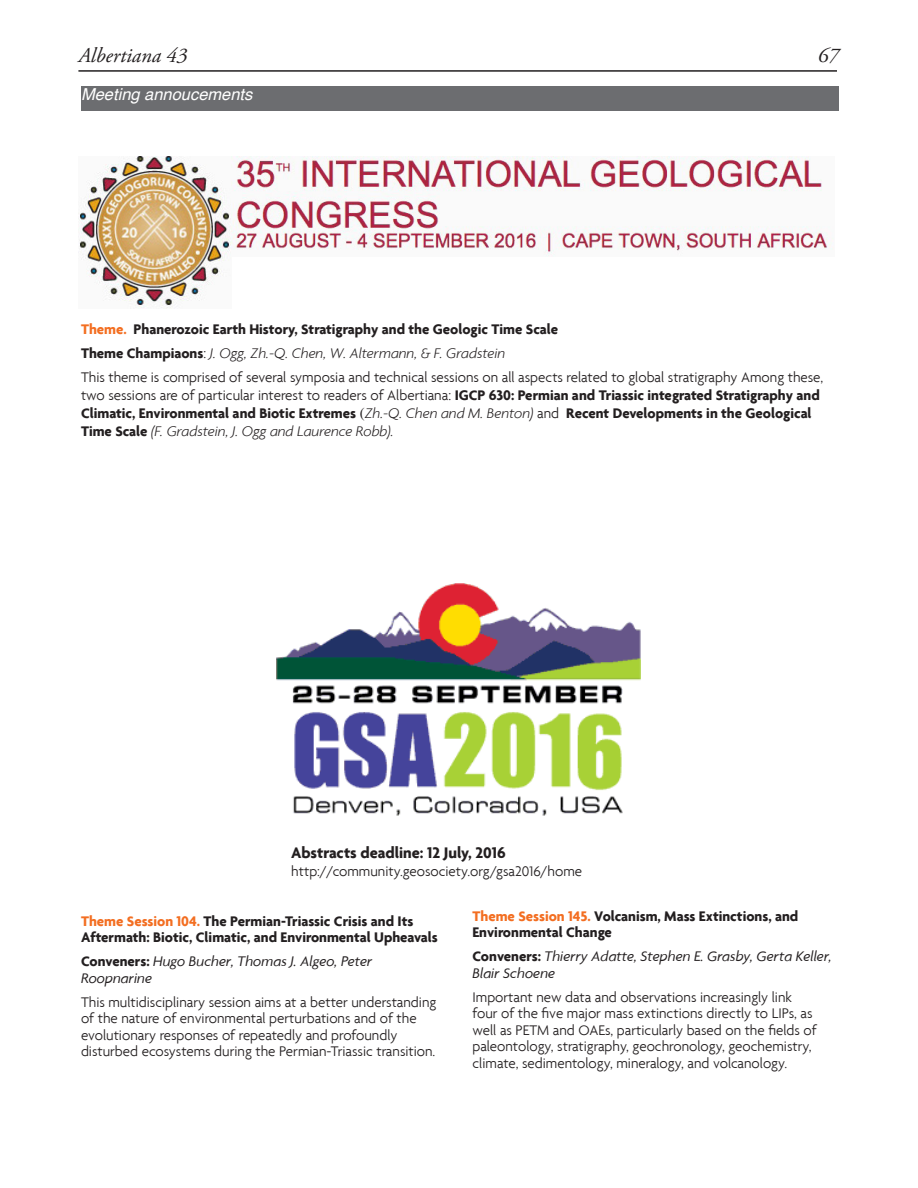
<style>
.page{position:relative;width:918px;height:1188px;background:#fff}
.page>*{position:absolute;margin:0;border:0;box-sizing:border-box;transform-origin:0 0}
.t1{font:italic 21px "Adobe Garamond Pro";color:#231f20}
.t2{font:700 16.5px "Agenda";color:#231f20}
.Abstract{font:italic 16.5px "Helvetica";color:#fff}
.t3{font:300 15px/16.5px "Agenda";color:#231f20}
.t4{font:700 15px/16.5px "Agenda";color:#231f20}
.t5{font:italic 15px/16.5px "Agenda";color:#231f20}
.t6{font:italic 300 15px "Agenda";color:#231f20}
.s1{color:#f36e21}
.s2{font-weight:700;font-style:normal}
.s3{font-style:normal}
.s4{font-weight:700}
.s5{font-family:"Times";font-weight:400}
.s6{font-style:italic}
</style>
<div class="page">
<hr style="left:78px;top:70px;width:759px;height:2px;background:#231f20">
<div style="left:81px;top:86px;width:757px;height:25px;background:#6c6d70"></div>
<img style="left:276px;top:583px;width:365px;height:233px">
<img style="left:78px;top:157px;width:153px;height:152px">
<img style="left:231px;top:157px;width:601px;height:98px">
<h1 class="t1" style="left:78px;top:42px;width:110px">Albertiana 43</h1>
<h1 class="t1" style="left:818px;top:42px;width:22px">67</h1>
<p class="Abstract" style="left:81px;top:81px;width:173px">Meeting annoucements</p>
<p class="t4" style="left:81px;top:321px;width:479px"><span class="s1">Theme.</span> Phanerozoic Earth History, Stratigraphy and the Geologic Time Scale</p>
<p class="t6" style="left:81px;top:345px;width:426px"><span class="s2">Theme Champiaons</span><span class="s3">:</span> J. Ogg, Zh.-Q. Chen, W. Altermann, &amp; F. Gradstein</p>
<p class="t3" style="left:81px;top:368px;width:744px;line-height:18px">This theme is comprised of several symposia and technical sessions on all aspects related to global stratigraphy Among these, two sessions are of particular interest to readers of Albertiana: <span class="s4">IGCP 630: Permian and Triassic integrated Stratigraphy and Climatic, Environmental and Biotic Extremes</span> <span class="s5">(</span><span class="s6">Zh.-Q. Chen and M. Benton)</span> and <span class="s4">Recent Developments in the Geological Time Scale</span> <span class="s6">(F. Gradstein, J. Ogg and Laurence Robb).</span></p>
<p class="t2" style="left:291px;top:843px;width:216px">Abstracts deadline: 12 July, 2016</p>
<p class="t3" style="left:291px;top:863px;width:292px">http://community.geosociety.org/gsa2016/home</p>
<p class="t4" style="left:472px;top:907px;width:327px"><span class="s1">Theme Session 145.</span> Volcanism, Mass Extinctions, and<br>Environmental Change</p>
<p class="t5" style="left:472px;top:948px;width:361px"><span class="s2">Conveners:</span> Thierry Adatte, Stephen E. Grasby, Gerta Keller,<br>Blair Schoene</p>
<p class="t3" style="left:472px;top:988px;width:346px">Important new data and observations increasingly link four of the five major mass extinctions directly to LIPs, as well as PETM and OAEs, particularly based on the fields of paleontology, stratigraphy, geochronology, geochemistry, climate, sedimentology, mineralogy, and volcanology.</p>
<p class="t4" style="left:81px;top:912px;width:358px"><span class="s1">Theme Session 104.</span> The Permian-Triassic Crisis and Its<br>Aftermath: Biotic, Climatic, and Environmental Upheavals</p>
<p class="t5" style="left:81px;top:953px;width:293px"><span class="s2">Conveners:</span> Hugo Bucher, Thomas J. Algeo, Peter<br>Roopnarine</p>
<p class="t3" style="left:81px;top:993px;width:357px">This multidisciplinary session aims at a better understanding of the nature of environmental perturbations and of the evolutionary responses of repeatedly and profoundly disturbed ecosystems during the Permian-Triassic transition.</p>
</div>
